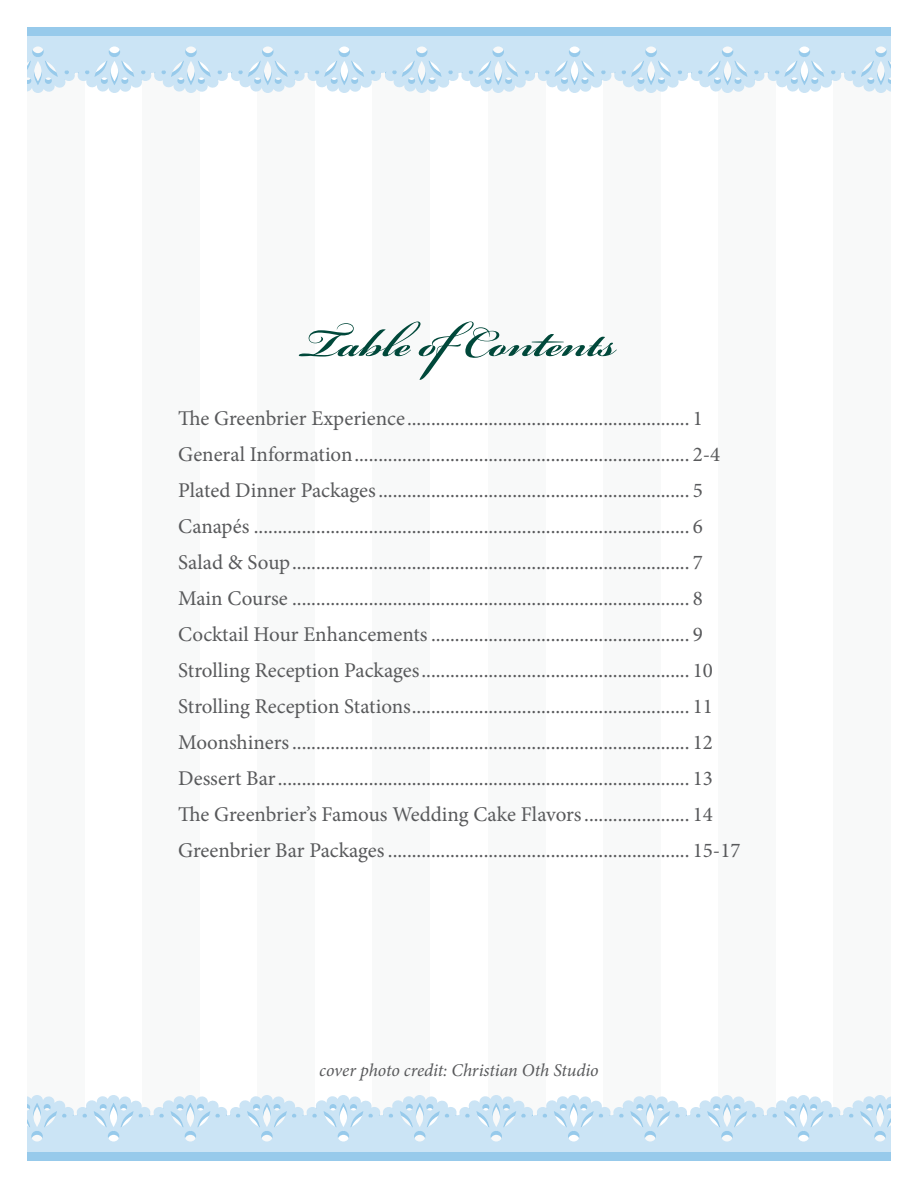
<style>
.page{position:relative;width:918px;height:1188px;background:#fff}
.page>*{position:absolute;margin:0;border:0;box-sizing:border-box;transform-origin:0 0}
.t1{font:700 60px "Bickham Script Pro";color:#00483a}
.t2{font:21px/36px "Minion Pro";color:#58595b}
.t3{font:italic 18px "Minion Pro";letter-spacing:-.01em;color:#58595b}
</style>
<div class="page">
<div style="left:27px;top:27px;width:58px;height:1134px;background:#f8f9f9"></div>
<div style="left:142px;top:27px;width:58px;height:1134px;background:#f8f9f9"></div>
<div style="left:257px;top:27px;width:58px;height:1134px;background:#f8f9f9"></div>
<div style="left:373px;top:27px;width:57px;height:1134px;background:#f8f9f9"></div>
<div style="left:488px;top:27px;width:57px;height:1134px;background:#f8f9f9"></div>
<div style="left:603px;top:27px;width:58px;height:1134px;background:#f8f9f9"></div>
<div style="left:718px;top:27px;width:58px;height:1134px;background:#f8f9f9"></div>
<div style="left:833px;top:27px;width:58px;height:1134px;background:#f8f9f9"></div>
<svg style="left:27px;top:36px;width:864px;height:57px;fill:#cbe4f5"></svg>
<div style="left:27px;top:27px;width:864px;height:9px;background:#97caeb"></div>
<svg style="left:27px;top:1095px;width:864px;height:57px;fill:#cbe4f5"></svg>
<div style="left:27px;top:1152px;width:864px;height:9px;background:#97caeb"></div>
<h1 class="t1" style="left:302px;top:300px;width:315px">Table of Contents</h1>
<p class="t2" style="left:178px;top:401px;width:564px">The Greenbrier Experience........................................................... 1<br>General Information...................................................................... 2-4<br>Plated Dinner Packages................................................................. 5<br>Canapés ........................................................................................... 6<br>Salad &amp; Soup................................................................................... 7<br>Main Course ................................................................................... 8<br>Cocktail Hour Enhancements ...................................................... 9<br>Strolling Reception Packages........................................................ 10<br>Strolling Reception Stations.......................................................... 11<br>Moonshiners................................................................................... 12<br>Dessert Bar...................................................................................... 13<br>The Greenbrier’s Famous Wedding Cake Flavors...................... 14<br>Greenbrier Bar Packages ............................................................... 15-17</p>
<p class="t3" style="left:319px;top:1058px;width:281px">cover photo credit: Christian Oth Studio</p>
</div>
